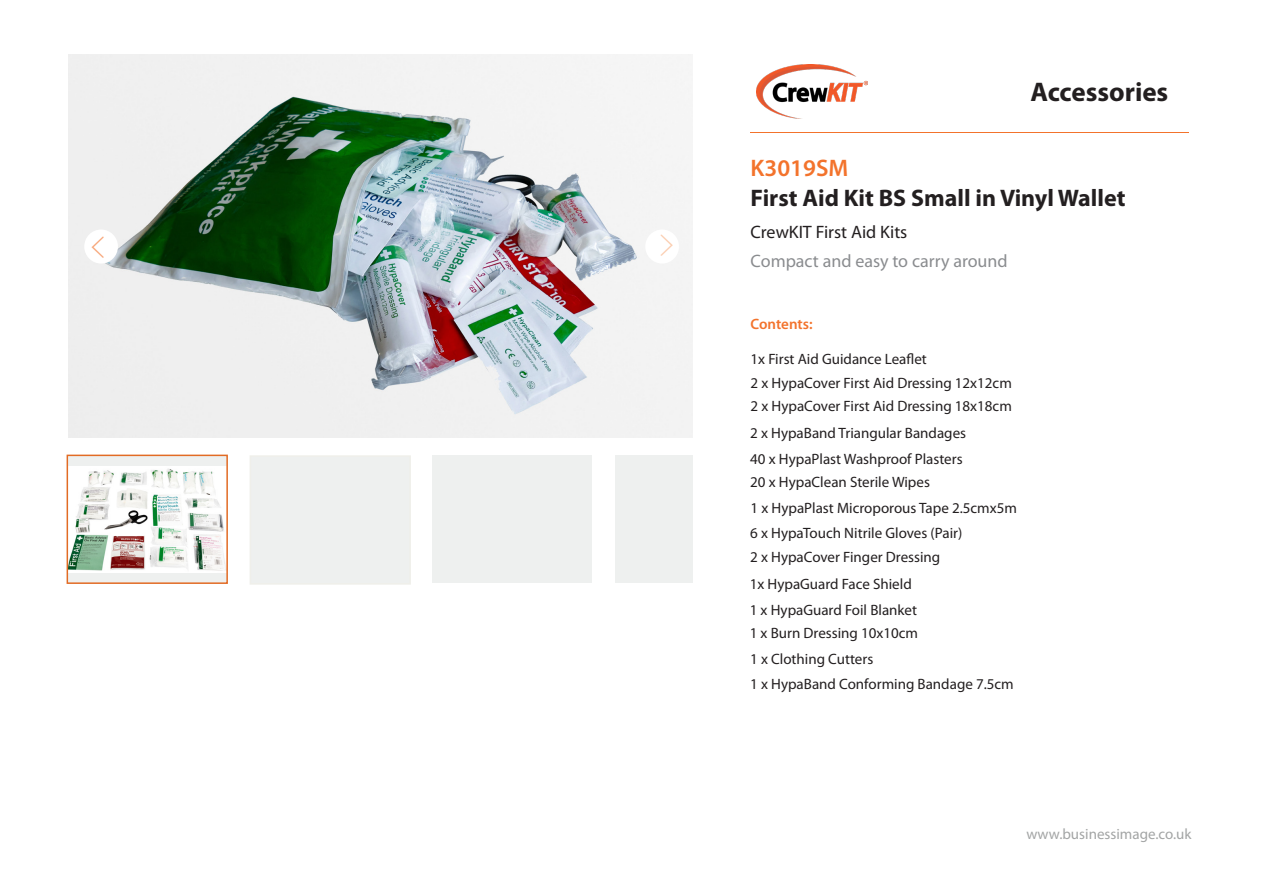
<style>
.page{position:relative;width:1263px;height:893px;background:#fff}
.page>*{position:absolute;margin:0;border:0;box-sizing:border-box;transform-origin:0 0}
.t1{font:30px "Letter Gothic Std";color:#f3732c}
.t2{font:30px "Letter Gothic Std";color:#f9b183}
.t3{font:700 27px "Myriad Pro";color:#231f20}
.t4{font:700 24px "Myriad Pro";color:#231f20}
.t5{font:600 24px "Myriad Pro";color:#f3732c}
.t6{font:18px "Myriad Pro";color:#8a8c8f}
.t7{font:18px "Myriad Pro";color:#231f20}
.t8{font:15px "Myriad Pro";color:#231f20}
.t9{font:15px "Myriad Pro";color:#a3a5a5}
.t10{font:600 15px "Myriad Pro";letter-spacing:-.005em;color:#f3732c}
</style>
<div class="page">
<img style="left:68px;top:54px;width:624px;height:383px">
<div style="left:615px;top:455px;width:77px;height:128px;background:#eef0ef"></div>
<div style="left:433px;top:455px;width:159px;height:127px;background:#eef0ef"></div>
<div style="left:250px;top:455px;width:161px;height:130px;background:#eef0ef"></div>
<div style="left:67px;top:455px;width:160px;height:128px;background:#eef0ef"></div>
<img style="left:70px;top:466px;width:155px;height:106px">
<div style="left:67px;top:455px;width:161px;height:129px;border:2px solid #e26b24"></div>
<img style="left:756px;top:65px;width:112px;height:53px">
<hr style="left:750px;top:132px;width:438px;height:1px;background:#f3732c">
<div style="left:84px;top:229px;width:34px;height:35px;background:#fff;border-radius:50%"></div>
<div style="left:645px;top:229px;width:34px;height:35px;background:#fff;border-radius:50%"></div>
<h1 class="t1" style="left:88px;top:230px;width:19px">&lt;</h1>
<h1 class="t2" style="left:657px;top:229px;width:19px">&gt;</h1>
<p class="t5" style="left:750px;top:153px;width:99px">K3019SM</p>
<p class="t3" style="left:1030px;top:75px;width:139px">Accessories</p>
<p class="t4" style="left:750px;top:182px;width:377px">First Aid Kit BS Small in Vinyl Wallet</p>
<p class="t7" style="left:750px;top:221px;width:158px">CrewKIT First Aid Kits</p>
<p class="t6" style="left:750px;top:249px;width:259px">Compact and easy to carry around</p>
<p class="t10" style="left:750px;top:315px;width:64px">Contents:</p>
<p class="t8" style="left:750px;top:349px;width:178px">1x First Aid Guidance Leaflet</p>
<p class="t8" style="left:750px;top:373px;width:263px">2 x HypaCover First Aid Dressing 12x12cm</p>
<p class="t8" style="left:750px;top:397px;width:263px">2 x HypaCover First Aid Dressing 18x18cm</p>
<p class="t8" style="left:750px;top:423px;width:217px">2 x HypaBand Triangular Bandages</p>
<p class="t8" style="left:750px;top:450px;width:214px">40 x HypaPlast Washproof Plasters</p>
<p class="t8" style="left:750px;top:473px;width:181px">20 x HypaClean Sterile Wipes</p>
<p class="t8" style="left:750px;top:498px;width:268px">1 x HypaPlast Microporous Tape 2.5cmx5m</p>
<p class="t8" style="left:750px;top:524px;width:214px">6 x HypaTouch Nitrile Gloves (Pair)</p>
<p class="t8" style="left:750px;top:548px;width:192px">2 x HypaCover Finger Dressing</p>
<p class="t8" style="left:750px;top:574px;width:164px">1x HypaGuard Face Shield</p>
<p class="t8" style="left:750px;top:601px;width:169px">1 x HypaGuard Foil Blanket</p>
<p class="t8" style="left:750px;top:624px;width:170px">1 x Burn Dressing 10x10cm</p>
<p class="t8" style="left:750px;top:649px;width:125px">1 x Clothing Cutters</p>
<p class="t8" style="left:750px;top:675px;width:265px">1 x HypaBand Conforming Bandage 7.5cm</p>
<p class="t9" style="left:1026px;top:824px;width:166px">www.businessimage.co.uk</p>
</div>
